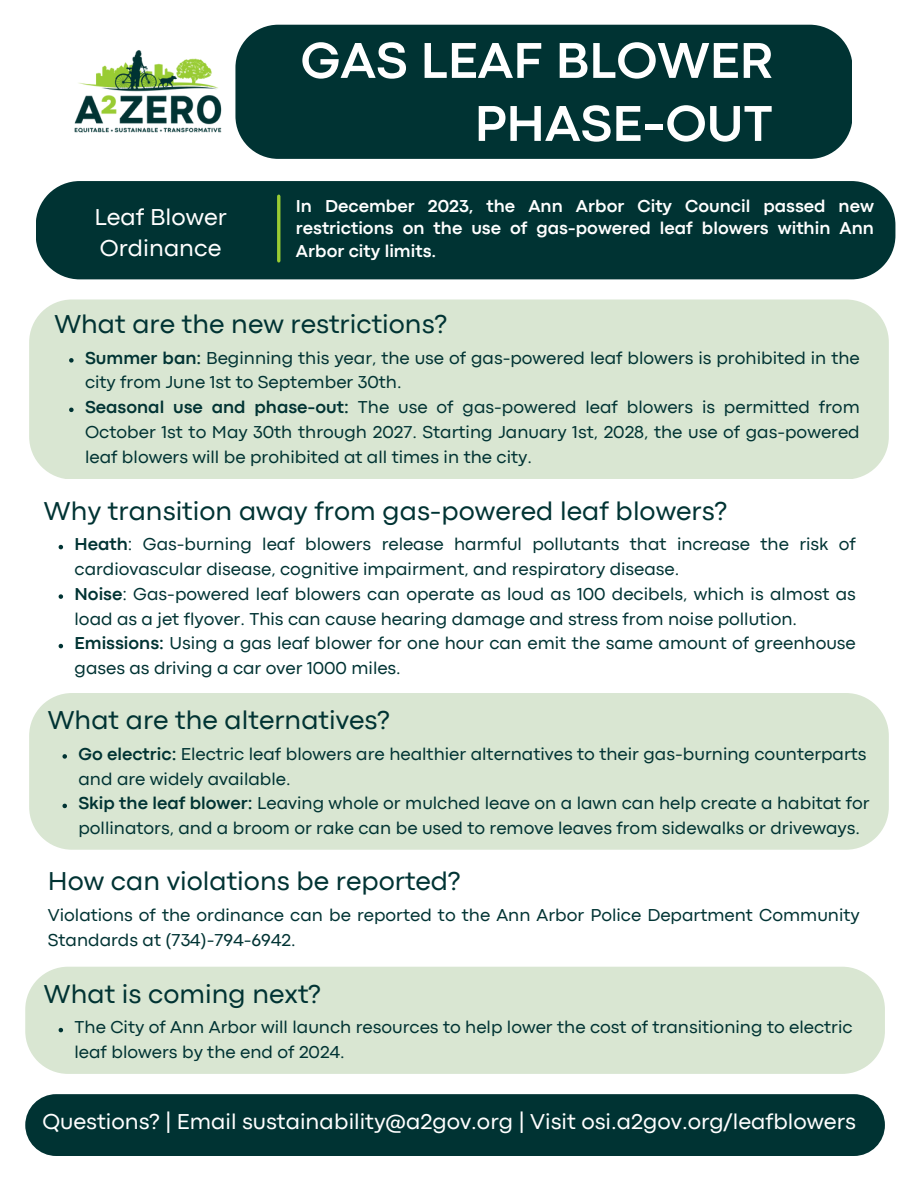
<style>
.page{position:relative;width:918px;height:1188px;background:#fff}
.page>*{position:absolute;margin:0;border:0;box-sizing:border-box;transform-origin:0 0}
.t1{font:700 52.5px/63px "Codec Pro";color:#fff;text-align:right}
.t2{font:27px "Codec Pro";color:#033}
.t3{font:24px/30.3px "Codec Pro";color:#fff}
.t4{font:22.5px "Codec Pro";color:#fff}
.t5{font:18px/24.8px "Codec Pro";color:#033}
.t6{font:700 18px/22.5px "Codec Pro";color:#fff;text-align:justify}
.s1{font-weight:700}
.s2{color:#033}
</style>
<div class="page">
<div style="left:36px;top:181px;width:859px;height:98px;background:#033"></div>
<hr style="left:277px;top:196px;width:3px;height:65px;background:#9c3">
<div style="left:235px;top:25px;width:617px;height:134px;background:#033"></div>
<img style="left:74px;top:50px;width:148px;height:83px">
<div style="left:25px;top:1094px;width:860px;height:62px;background:#033;border-radius:31px"></div>
<div style="left:29px;top:299px;width:860px;height:180px;background:#d9e6d2"></div>
<svg style="left:69px;top:358px;width:5px;height:5px"></svg>
<svg style="left:69px;top:408px;width:5px;height:4px"></svg>
<svg style="left:59px;top:545px;width:4px;height:4px"></svg>
<svg style="left:59px;top:594px;width:4px;height:5px"></svg>
<svg style="left:59px;top:644px;width:4px;height:4px"></svg>
<div style="left:29px;top:693px;width:860px;height:157px;background:#d9e6d2"></div>
<svg style="left:62px;top:754px;width:5px;height:5px"></svg>
<svg style="left:62px;top:804px;width:5px;height:4px"></svg>
<div style="left:25px;top:967px;width:860px;height:107px;background:#d9e6d2"></div>
<svg style="left:59px;top:1028px;width:4px;height:4px"></svg>
<h3 class="t3" style="left:94px;top:204px;width:134px">Leaf Blower<br>Ordinance</h3>
<h1 class="t1" style="left:301px;top:33px;width:474px">GAS LEAF BLOWER<br>PHASE-OUT</h1>
<p class="t6" style="left:296px;top:196px;width:580px">In December 2023, the Ann Arbor City Council passed new restrictions on the use of gas-powered leaf blowers within Ann Arbor city limits.</p>
<h2 class="t2" style="left:54px;top:315px;width:394px">What are the new restrictions?</h2>
<p class="t5" style="left:85px;top:347px;width:776px"><span class="s1">Summer ban:</span> Beginning this year, the use of gas-powered leaf blowers is prohibited in the city from June 1st to September 30th.</p>
<p class="t5" style="left:85px;top:396px;width:776px;text-align:justify"><span class="s1">Seasonal use and phase-out:</span> The use of gas-powered leaf blowers is permitted from October 1st to May 30th through 2027. Starting January 1st, 2028, the use of gas-powered leaf blowers will be prohibited at all times in the city.</p>
<h2 class="t2" style="left:44px;top:502px;width:685px">Why transition away from gas-powered leaf blowers?</h2>
<p class="t5" style="left:75px;top:533px;width:783px"><span class="s1">Heath</span>: Gas-burning leaf blowers release harmful pollutants that increase the risk of cardiovascular disease, cognitive impairment, and respiratory disease.</p>
<p class="t5" style="left:75px;top:583px;width:783px"><span class="s1">Noise</span>: Gas-powered leaf blowers can operate as loud as 100 decibels, which is almost as load as a jet flyover. This can cause hearing damage and stress from noise pollution.</p>
<p class="t5" style="left:75px;top:632px;width:783px"><span class="s1">Emissions:</span> Using a gas leaf blower for one hour can emit the same amount of greenhouse gases as driving a car over 1000 miles.</p>
<h2 class="t2" style="left:48px;top:711px;width:344px">What are the alternatives?</h2>
<p class="t5" style="left:78px;top:743px;width:790px"><span class="s1">Go electric:</span> Electric leaf blowers are healthier alternatives to their gas-burning counterparts and are widely available.</p>
<p class="t5" style="left:78px;top:792px;width:793px"><span class="s1">Skip the leaf blower:</span> Leaving whole or mulched leave on a lawn can help create a habitat for pollinators, and a broom or rake can be used to remove leaves from sidewalks or driveways.</p>
<p class="t2" style="left:48px;top:872px;width:414px">How can violations be reported?</p>
<p class="t5" style="left:48px;top:904px;width:813px">Violations of the ordinance can be reported to the Ann Arbor Police Department Community<br>Standards at (734)-794-6942.</p>
<h2 class="t2" style="left:44px;top:985px;width:279px">What is coming next?</h2>
<p class="t5" style="left:75px;top:1016px;width:780px">The City of Ann Arbor will launch resources to help lower the cost of transitioning to electric leaf blowers by the end of 2024.</p>
<h4 class="t4" style="left:42px;top:1114px;width:827px">Questions? | Email sustainability@a2gov.org | Visit osi.a2gov.org/leafblowers <span class="s2">.</span></h4>
</div>
